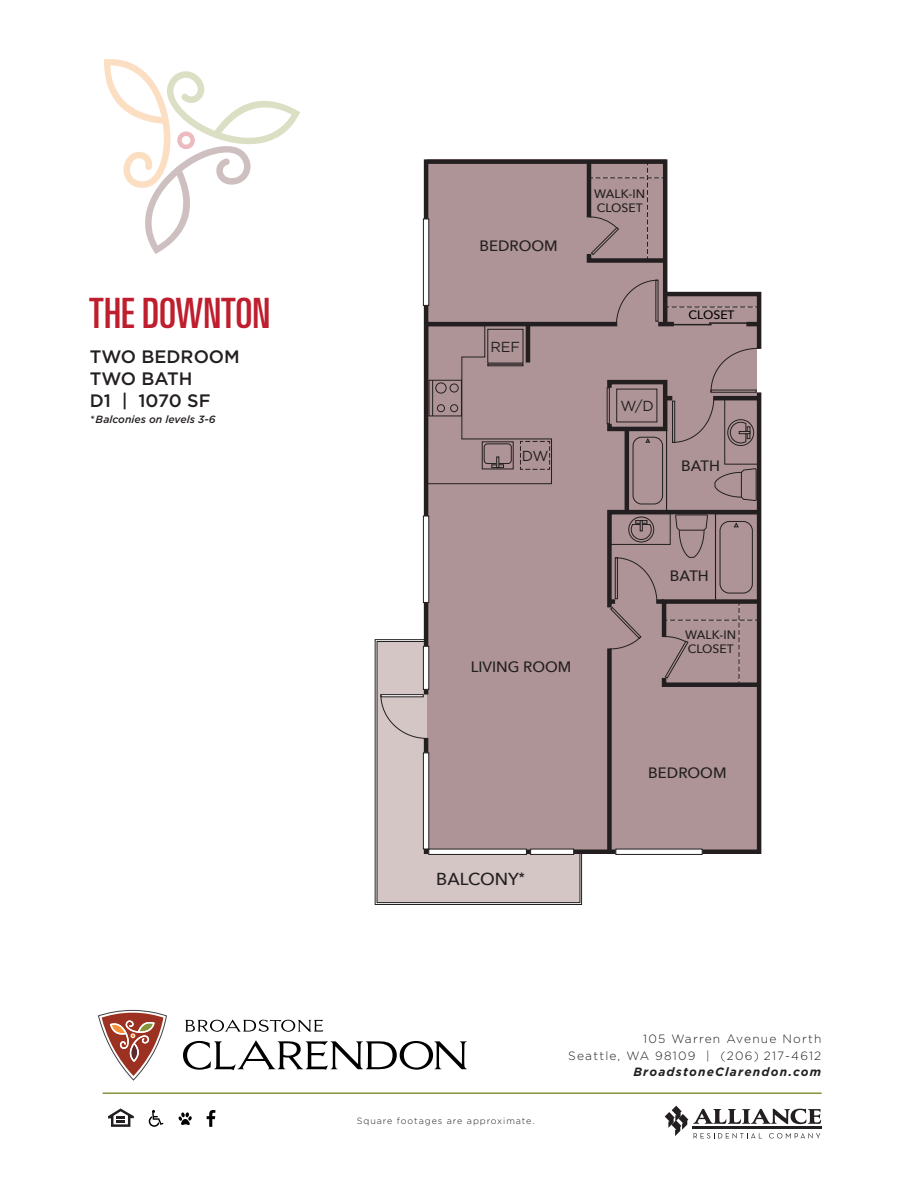
<style>
.page{position:relative;width:918px;height:1188px;background:#fff}
.page>*{position:absolute;margin:0;border:0;box-sizing:border-box;transform-origin:0 0}
.t1{font:ultra-condensed 41.85px "Univers LT Std";color:#be1e2d}
.t2{font:500 18px/21.6px "Gotham HTF";color:#231f20}
.t3{font:500 17.25px "Avenir Next";color:#231f20}
.t4{font:500 15px "Avenir Next";color:#231f20}
.t5{font:14.55px "Gotham HTF";color:#231f20}
.t6{font:500 12.15px/14.5px "Avenir Next";color:#231f20}
.t7{font:500 12.15px "Avenir Next";color:#000}
.t8{font:300 12px/16.5px "Gotham HTF";letter-spacing:.1em;color:#231f20;text-align:right}
.t9{font:italic 700 12px "Gotham HTF";letter-spacing:.1em;color:#231f20}
.t10{font:italic 500 10.5px "Gotham HTF";color:#231f20}
.t11{font:300 9px "Gotham HTF";letter-spacing:.1em;color:#231f20}
</style>
<div class="page">
<div style="left:428px;top:160px;width:238px;height:692px;background:#ae9496"></div>
<svg style="left:428px;top:353px;width:124px;height:131px"></svg>
<div style="left:429px;top:380px;width:33px;height:36px;border:1px solid #231f20"></div>
<div style="left:437px;top:404px;width:8px;height:8px;border:1px solid #231f20;border-radius:50%"></div>
<div style="left:450px;top:404px;width:8px;height:8px;border:1px solid #231f20;border-radius:50%"></div>
<div style="left:450px;top:384px;width:9px;height:8px;border:1px solid #231f20;border-radius:50%"></div>
<div style="left:435px;top:383px;width:12px;height:11px;border:1px solid #231f20;border-radius:50%"></div>
<hr style="left:432px;top:380px;width:1px;height:36px;background:#231f20">
<svg style="left:374px;top:639px;width:208px;height:266px"></svg>
<hr style="left:574px;top:850px;width:42px;height:4px;background:#231f20">
<svg style="left:527px;top:850px;width:3px;height:4px"></svg>
<svg style="left:422px;top:845px;width:11px;height:11px"></svg>
<hr style="left:424px;top:738px;width:4px;height:15px;background:#231f20">
<hr style="left:424px;top:602px;width:4px;height:44px;background:#231f20">
<hr style="left:424px;top:305px;width:4px;height:211px;background:#231f20">
<svg style="left:422px;top:159px;width:340px;height:194px"></svg>
<hr style="left:587px;top:162px;width:4px;height:55px;background:#231f20">
<hr style="left:426px;top:322px;width:191px;height:4px;background:#231f20">
<hr style="left:658px;top:322px;width:16px;height:4px;background:#231f20">
<hr style="left:746px;top:322px;width:13px;height:4px;background:#231f20">
<hr style="left:526px;top:324px;width:4px;height:39px;background:#231f20">
<hr style="left:663px;top:294px;width:4px;height:30px;background:#231f20">
<svg style="left:616px;top:279px;width:43px;height:47px"></svg>
<svg style="left:584px;top:163px;width:86px;height:102px"></svg>
<svg style="left:605px;top:348px;width:157px;height:506px"></svg>
<svg style="left:380px;top:689px;width:48px;height:50px;background:#c6b9b8"></svg>
<hr style="left:709px;top:322px;width:39px;height:2px;background:#231f20">
<hr style="left:673px;top:324px;width:39px;height:1px;background:#231f20">
<svg style="left:423px;top:219px;width:6px;height:87px"></svg>
<svg style="left:423px;top:753px;width:6px;height:96px"></svg>
<svg style="left:423px;top:516px;width:6px;height:87px"></svg>
<svg style="left:423px;top:646px;width:6px;height:44px"></svg>
<svg style="left:428px;top:849px;width:99px;height:6px"></svg>
<svg style="left:530px;top:849px;width:44px;height:6px"></svg>
<svg style="left:615px;top:849px;width:88px;height:6px"></svg>
<div style="left:616px;top:389px;width:41px;height:33px;border:1px solid #231f20"></div>
<div style="left:487px;top:329px;width:36px;height:34px;border:1px solid #231f20"></div>
<div style="left:487px;top:364px;width:36px;height:2px;border:1px solid #231f20"></div>
<hr style="left:103px;top:1092px;width:719px;height:2px;background:#879439">
<svg style="left:104px;top:59px;width:196px;height:195px"></svg>
<svg style="left:665px;top:1106px;width:156px;height:32px"></svg>
<hr style="left:693px;top:1127px;width:129px;height:2px;background:#231f20">
<svg style="left:108px;top:1108px;width:26px;height:19px"></svg>
<svg style="left:98px;top:1009px;width:69px;height:72px"></svg>
<svg style="left:183px;top:1040px;width:284px;height:30px"></svg>
<svg style="left:185px;top:1019px;width:138px;height:13px"></svg>
<svg style="left:149px;top:1110px;width:15px;height:17px"></svg>
<svg style="left:207px;top:1110px;width:8px;height:17px"></svg>
<svg style="left:178px;top:1112px;width:14px;height:13px"></svg>
<svg style="left:179px;top:134px;width:14px;height:13px"></svg>
<div style="left:177px;top:131px;width:18px;height:18px;border:4px solid #be1e2d;border-radius:50%"></div>
<h1 class="t1" style="left:89px;top:289px;width:183px">THE DOWNTON</h1>
<h2 class="t2" style="left:90px;top:346px;width:152px">TWO BEDROOM<br>TWO BATH<br>D1 | 1070 SF</h2>
<p class="t10" style="left:90px;top:413px;width:127px">*Balconies on levels 3-6</p>
<p class="t4" style="left:479px;top:233px;width:80px">BEDROOM</p>
<p class="t5" style="left:490px;top:339px;width:31px">REF</p>
<p class="t5" style="left:522px;top:448px;width:28px">DW</p>
<p class="t6" style="left:594px;top:186px;width:53px">WALK-IN<br>CLOSET</p>
<p class="t7" style="left:689px;top:305px;width:47px">CLOSET</p>
<p class="t5" style="left:621px;top:398px;width:35px">W/D</p>
<p class="t4" style="left:681px;top:453px;width:40px">BATH</p>
<p class="t4" style="left:471px;top:654px;width:102px">LIVING ROOM</p>
<h3 class="t3" style="left:436px;top:864px;width:90px">BALCONY<sup>*</sup></h3>
<p class="t4" style="left:670px;top:563px;width:40px">BATH</p>
<p class="t6" style="left:685px;top:627px;width:53px">WALK-IN<br>CLOSET</p>
<p class="t4" style="left:648px;top:760px;width:80px">BEDROOM</p>
<p class="t8" style="left:568px;top:1031px;width:255px">105 Warren Avenue North<br>Seattle, WA 98109 | (206) 217-4612</p>
<p class="t11" style="left:357px;top:1116px;width:179px">Square footages are approximate.</p>
<p class="t9" style="left:633px;top:1065px;width:189px">BroadstoneClarendon.com</p>
</div>
